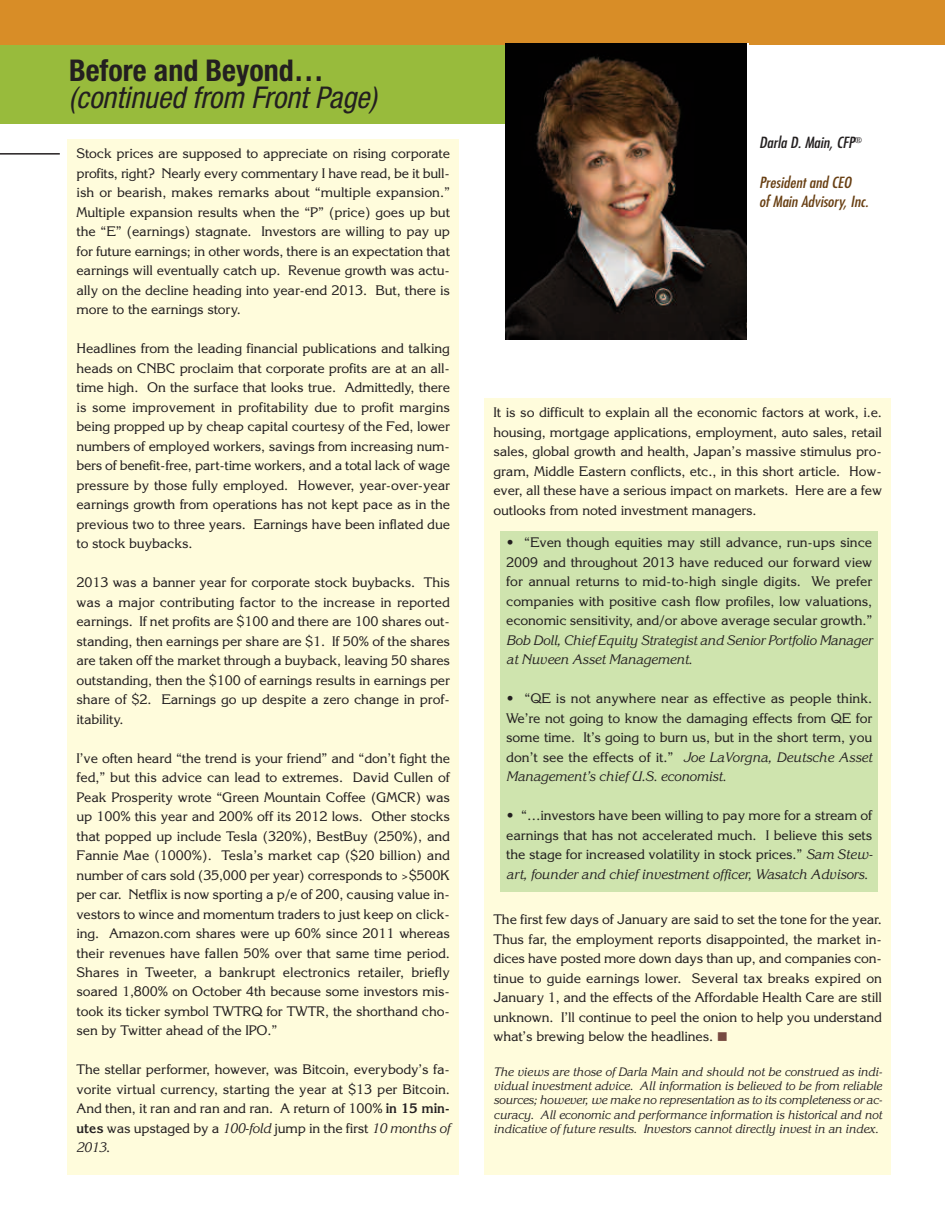
<style>
.page{position:relative;width:945px;height:1215px;background:#fff}
.page>*{position:absolute;margin:0;border:0;box-sizing:border-box;transform-origin:0 0}
.t1{font:italic condensed 30px "Helvetica Neue";color:#231f20}
.t2{font:700 condensed 30px "Helvetica Neue";color:#231f20}
.t3{font:italic 15px/19px "Futura Md Cn BT";color:#694014;scale:1.1 1}
.t4{font:italic 15px "Futura Md Cn BT";color:#231f20;scale:1.1 1}
.t5{font:13.5px/19.5px "Korinna";letter-spacing:-.01em;color:#231f20;text-align:justify}
.t6{font:italic 13.5px/19.5px "Korinna";letter-spacing:-.015em;color:#231f20}
.t7{font:italic 12px/14.4px "Korinna";letter-spacing:-.01em;color:#231f20;text-align:justify}
.s1{font-weight:700}
.s2{font-style:italic}
.s3{color:#774a40}
</style>
<div class="page">
<div style="left:485px;top:398px;width:406px;height:776px;background:#fffcdc"></div>
<div style="left:68px;top:139px;width:391px;height:1035px;background:#fffcdc"></div>
<div style="left:0;top:44px;width:623px;height:80px;background:#98bb3c"></div>
<div style="left:0;top:0;width:945px;height:44px;background:#d88d27"></div>
<img style="left:505px;top:44px;width:242px;height:295px">
<hr style="left:0;top:153px;width:60px;height:2px;background:#231f20">
<div style="left:500px;top:531px;width:378px;height:361px;background:#cfe4ae"></div>
<h1 class="t2" style="left:69px;top:59px;width:256px">Before and Beyond…</h1>
<h1 class="t1" style="left:69px;top:86px;width:309px">(continued from Front Page)</h1>
<p class="t5" style="left:76px;top:144px;width:375px">Stock prices are supposed to appreciate on rising corporate profits, right? Nearly every commentary I have read, be it bull&shy;ish or bearish, makes remarks about “multiple expansion.” Multiple expansion results when the “P” (price) goes up but the “E” (earnings) stagnate. Investors are willing to pay up for future earnings; in other words, there is an expectation that earnings will eventually catch up. Revenue growth was actu&shy;ally on the decline heading into year-end 2013. But, there is more to the earnings story.</p>
<p class="t5" style="left:76px;top:339px;width:375px">Headlines from the leading financial publications and talking heads on CNBC proclaim that corporate profits are at an all&shy;time high. On the surface that looks true. Admittedly, there is some improvement in profitability due to profit margins being propped up by cheap capital courtesy of the Fed, lower numbers of employed workers, savings from increasing num&shy;bers of benefit-free, part-time workers, and a total lack of wage pressure by those fully employed. However, year-over-year earnings growth from operations has not kept pace as in the previous two to three years. Earnings have been inflated due to stock buybacks.</p>
<p class="t5" style="left:76px;top:573px;width:375px">2013 was a banner year for corporate stock buybacks. This was a major contributing factor to the increase in reported earnings. If net profits are $100 and there are 100 shares out&shy;standing, then earnings per share are $1. If 50% of the shares are taken off the market through a buyback, leaving 50 shares outstanding, then the $100 of earnings results in earnings per share of $2. Earnings go up despite a zero change in prof&shy;itability.</p>
<p class="t5" style="left:76px;top:748px;width:375px">I’ve often heard “the trend is your friend” and “don’t fight the fed,” but this advice can lead to extremes. David Cullen of Peak Prosperity wrote “Green Mountain Coffee (GMCR) was up 100% this year and 200% off its 2012 lows. Other stocks that popped up include Tesla (320%), BestBuy (250%), and Fannie Mae (1000%). Tesla’s market cap ($20 billion) and number of cars sold (35,000 per year) corresponds to &gt;$500K per car. Netflix is now sporting a p/e of 200, causing value in&shy;vestors to wince and momentum traders to just keep on click&shy;ing. Amazon.com shares were up 60% since 2011 whereas their revenues have fallen 50% over that same time period.<br>Shares in Tweeter, a bankrupt electronics retailer, briefly soared 1,800% on October 4th because some investors mis&shy;took its ticker symbol TWTRQ for TWTR, the shorthand cho&shy;sen by Twitter ahead of the IPO.”</p>
<p class="t5" style="left:76px;top:1060px;width:375px">The stellar performer, however, was Bitcoin, everybody’s fa&shy;vorite virtual currency, starting the year at $13 per Bitcoin.<br>And then, it ran and ran and ran. A return of 100% <span class="s1">in 15 min&shy;utes</span> was upstaged by a <span class="s2">100-fold</span> jump in the first <span class="s2">10 months of 2013</span>.</p>
<p class="t4" style="left:759px;top:136px;width:95px">Darla D. Main, CFP➔</p>
<p class="t3" style="left:759px;top:174px;width:101px">President and CEO<br>of Main Advisory, Inc.</p>
<p class="t5" style="left:494px;top:403px;width:390px">It is so difficult to explain all the economic factors at work, i.e. housing, mortgage applications, employment, auto sales, retail sales, global growth and health, Japan’s massive stimulus pro&shy;gram, Middle Eastern conflicts, etc., in this short article. How&shy;ever, all these have a serious impact on markets. Here are a few outlooks from noted investment managers.</p>
<p class="t5" style="left:506px;top:533px;width:368px">• “Even though equities may still advance, run-ups since 2009 and throughout 2013 have reduced our forward view for annual returns to mid-to-high single digits. We prefer companies with positive cash flow profiles, low valuations, economic sensitivity, and/or above average secular growth.”</p>
<p class="t6" style="left:506px;top:630px;width:368px">Bob Doll, Chief Equity Strategist and Senior Portfolio Manager at Nuveen Asset Management.</p>
<p class="t5" style="left:506px;top:689px;width:368px">• “QE is not anywhere near as effective as people think.<br>We’re not going to know the damaging effects from QE for some time. It’s going to burn us, but in the short term, you don’t see the effects of it.” <span class="s2">Joe LaVorgna, Deutsche Asset Management’s chief U.S. economist.</span></p>
<p class="t5" style="left:506px;top:806px;width:368px">• “…investors have been willing to pay more for a stream of earnings that has not accelerated much. I believe this sets the stage for increased volatility in stock prices.” <span class="s2">Sam Stew&shy;art, founder and chief investment officer, Wasatch Advisors.</span></p>
<p class="t5" style="left:493px;top:910px;width:390px">The first few days of January are said to set the tone for the year.<br>Thus far, the employment reports disappointed, the market in&shy;dices have posted more down days than up, and companies con&shy;tinue to guide earnings lower. Several tax breaks expired on January 1, and the effects of the Affordable Health Care are still unknown. I’ll continue to peel the onion to help you understand what’s brewing below the headlines. <span class="s3">■</span></p>
<p class="t7" style="left:494px;top:1064px;width:390px">The views are those of Darla Main and should not be construed as indi&shy;vidual investment advice. All information is believed to be from reliable sources; however, we make no representation as to its completeness or ac&shy;curacy. All economic and performance information is historical and not indicative of future results. Investors cannot directly invest in an index.</p>
</div>
